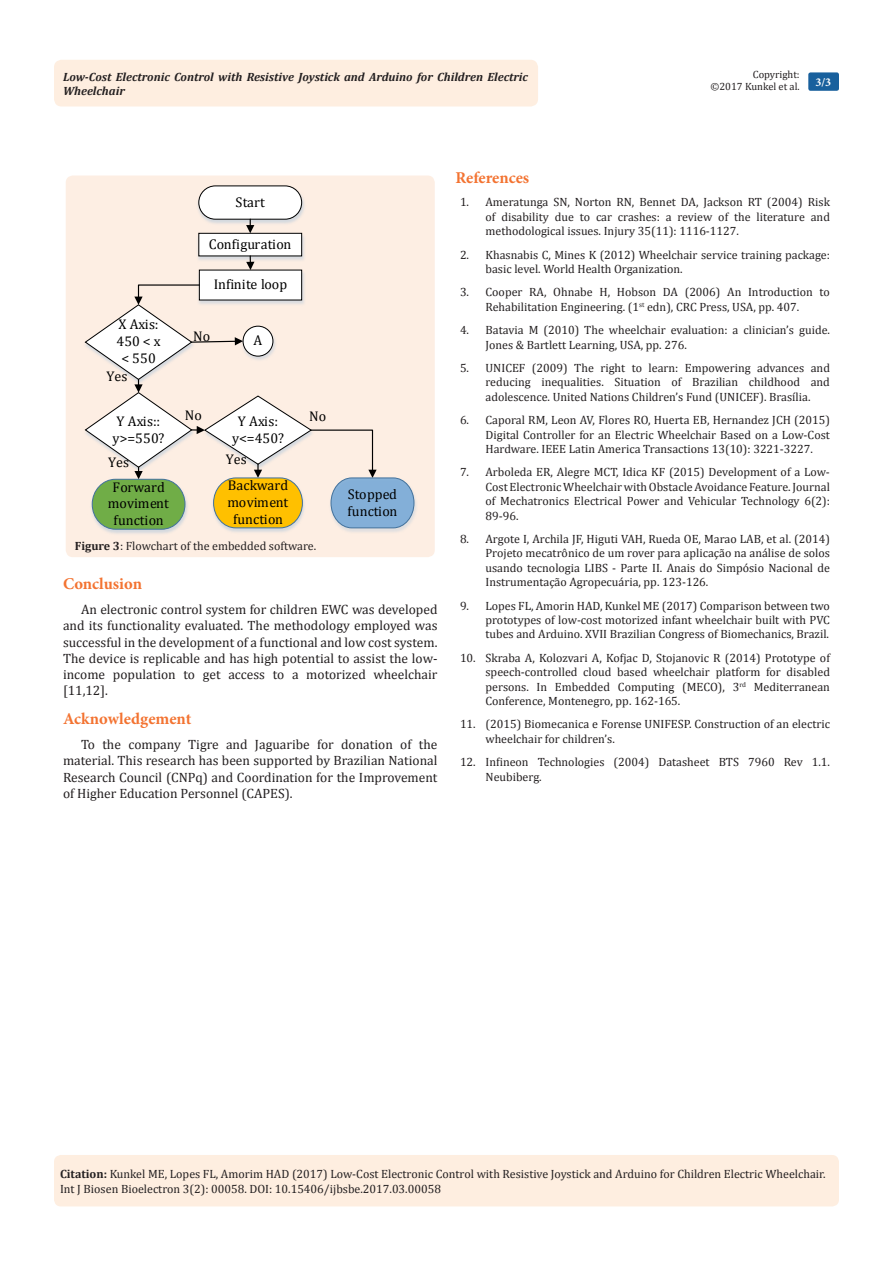
<style>
.page{position:relative;width:893px;height:1263px;background:#fff}
.page>*{position:absolute;margin:0;border:0;box-sizing:border-box;transform-origin:0 0}
.List_Paragraph{font:700 16.5px "Minion Pro";color:#f37331}
.t1{font:14.1px/17px "Cambria";letter-spacing:.005em;color:#000;text-align:center}
.t2{font:13.5px/16.2px "Cambria";color:#231f20;text-align:justify}
.Citation{font:12px/14.4px "Cambria";color:#231f20;text-align:justify}
.t3{font:italic 700 12px/14.4px "Cambria";color:#231f20}
.t4{font:700 12px "Minion Pro";color:#fff}
.t5{font:10.5px/12.6px "Cambria";color:#231f20;text-align:right}
.s1{font-weight:700}
</style>
<div class="page">
<div style="left:54px;top:1155px;width:785px;height:51px;background:#feeee0;border-radius:7px"></div>
<div style="left:54px;top:60px;width:484px;height:46px;background:#feeee0;border-radius:8px"></div>
<div style="left:808px;top:72px;width:31px;height:19px;background:#18609d;border-radius:2px"></div>
<div style="left:66px;top:176px;width:369px;height:381px;background:#fdeee3;border-radius:7px"></div>
<img style="left:198px;top:187px;width:107px;height:39px">
<div style="left:199px;top:186px;width:103px;height:33px;background:#fff;border-radius:17px"></div>
<div style="left:198px;top:185px;width:104px;height:35px;border:1px solid #000;border-radius:17px"></div>
<svg style="left:246px;top:219px;width:8px;height:11px"></svg>
<img style="left:198px;top:230px;width:107px;height:33px">
<div style="left:199px;top:233px;width:103px;height:23px;background:#fff"></div>
<div style="left:198px;top:233px;width:104px;height:23px;border:1px solid #000"></div>
<svg style="left:246px;top:256px;width:8px;height:11px"></svg>
<img style="left:198px;top:267px;width:107px;height:17px">
<div style="left:199px;top:270px;width:103px;height:30px;background:#fff"></div>
<img style="left:103px;top:529px;width:73px;height:5px">
<svg style="left:84px;top:284px;width:331px;height:245px"></svg>
<img style="left:238px;top:323px;width:41px;height:42px">
<div style="left:243px;top:326px;width:30px;height:30px;background:#fff;border-radius:50%"></div>
<div style="left:243px;top:326px;width:30px;height:31px;border:1px solid #000;border-radius:50%"></div>
<p class="t5" style="left:710px;top:68px;width:91px">Copyright:<br>©2017 Kunkel et al.</p>
<p class="t3" style="left:63px;top:69px;width:466px">Low-Cost Electronic Control with Resistive Joystick and Arduino for Children Electric<br>Wheelchair</p>
<p class="t4" style="left:815px;top:74px;width:17px">3/3</p>
<p class="t1" style="left:118px;top:316px;width:42px">X Axis:</p>
<p class="t1" style="left:116px;top:333px;width:46px">450 &lt; x</p>
<p class="t1" style="left:121px;top:350px;width:36px">&lt; 550</p>
<p class="t1" style="left:106px;top:367px;width:22px">Yes</p>
<p class="t1" style="left:113px;top:412px;width:53px;text-align:left">Y Axis:: y&gt;=550?</p>
<p class="t1" style="left:108px;top:454px;width:22px">Yes</p>
<p class="t1" style="left:236px;top:193px;width:31px">Start</p>
<p class="t1" style="left:209px;top:235px;width:84px">Configuration</p>
<p class="t1" style="left:214px;top:276px;width:75px">Infinite loop</p>
<p class="t1" style="left:193px;top:327px;width:19px">No</p>
<p class="t1" style="left:254px;top:332px;width:10px">A</p>
<p class="t1" style="left:185px;top:406px;width:19px">No</p>
<p class="t1" style="left:232px;top:413px;width:53px">Y Axis: y&lt;=450?</p>
<p class="t1" style="left:226px;top:451px;width:22px">Yes</p>
<p class="t1" style="left:309px;top:407px;width:19px">No</p>
<p class="t1" style="left:108px;top:478px;width:62px">Forward moviment function</p>
<p class="t1" style="left:227px;top:477px;width:62px">Backward moviment function</p>
<p class="t1" style="left:347px;top:485px;width:51px;text-align:left">Stopped function</p>
<p class="Citation" style="left:75px;top:539px;width:243px"><span class="s1">Figure 3</span>: Flowchart of the embedded software.</p>
<p class="List_Paragraph" style="left:63px;top:572px;width:81px">Conclusion</p>
<p class="t2" style="left:63px;top:601px;width:376px;text-indent:18px">An electronic control system for children EWC was developed and its functionality evaluated. The methodology employed was successful in the development of a functional and low cost system.<br>The device is replicable and has high potential to assist the low&shy;income population to get access to a motorized wheelchair [11,12].</p>
<p class="List_Paragraph" style="left:63px;top:707px;width:130px">Acknowledgement</p>
<p class="t2" style="left:63px;top:736px;width:376px;text-indent:18px">To the company Tigre and Jaguaribe for donation of the material. This research has been supported by Brazilian National Research Council (CNPq) and Coordination for the Improvement of Higher Education Personnel (CAPES).</p>
<p class="List_Paragraph" style="left:455px;top:166px;width:75px">References</p>
<p class="Citation" style="left:485px;top:195px;width:346px;text-indent:-26px">1. Ameratunga SN, Norton RN, Bennet DA, Jackson RT (2004) Risk of disability due to car crashes: a review of the literature and methodological issues. Injury 35(11): 1116-1127.</p>
<p class="Citation" style="left:485px;top:247px;width:346px;text-indent:-26px">2. Khasnabis C, Mines K (2012) Wheelchair service training package: basic level. World Health Organization.</p>
<p class="Citation" style="left:460px;top:285px;width:371px;text-align:center">3. Cooper RA, Ohnabe H, Hobson DA (2006) An Introduction to<br>Rehabilitation Engineering. (1<sup>st</sup> edn), CRC Press, USA, pp. 407.</p>
<p class="Citation" style="left:485px;top:323px;width:346px;text-indent:-26px">4. Batavia M (2010) The wheelchair evaluation: a clinician’s guide.<br>Jones &amp; Bartlett Learning, USA, pp. 276.</p>
<p class="Citation" style="left:485px;top:361px;width:346px;text-indent:-26px">5. UNICEF (2009) The right to learn: Empowering advances and reducing inequalities. Situation of Brazilian childhood and adolescence. United Nations Children’s Fund (UNICEF). Brasília.</p>
<p class="Citation" style="left:485px;top:413px;width:346px;text-indent:-26px">6. Caporal RM, Leon AV, Flores RO, Huerta EB, Hernandez JCH (2015)<br>Digital Controller for an Electric Wheelchair Based on a Low-Cost Hardware. IEEE Latin America Transactions 13(10): 3221-3227.</p>
<p class="Citation" style="left:485px;top:465px;width:346px;text-indent:-26px">7. Arboleda ER, Alegre MCT, Idica KF (2015) Development of a Low-Cost Electronic Wheelchair with Obstacle Avoidance Feature.Journal of Mechatronics Electrical Power and Vehicular Technology 6(2):<br>89-96.</p>
<p class="Citation" style="left:485px;top:532px;width:346px;text-indent:-26px">8. Argote I, Archila JF, Higuti VAH, Rueda OE, Marao LAB, et al. (2014)<br>Projeto mecatrônico de um rover para aplicação na análise de solos usando tecnologia LIBS - Parte II. Anais do Simpósio Nacional de Instrumentação Agropecuária, pp. 123-126.</p>
<p class="Citation" style="left:485px;top:598px;width:346px;text-indent:-26px">9. Lopes FL, Amorin HAD, Kunkel ME (2017) Comparison between two prototypes of low-cost motorized infant wheelchair built with PVC tubes and Arduino. XVII Brazilian Congress of Biomechanics, Brazil.</p>
<p class="Citation" style="left:485px;top:650px;width:346px;text-indent:-26px">10. Skraba A, Kolozvari A, Kofjac D, Stojanovic R (2014) Prototype of speech-controlled cloud based wheelchair platform for disabled persons. In Embedded Computing (MECO), 3<sup>rd</sup> Mediterranean Conference, Montenegro, pp. 162-165.</p>
<p class="Citation" style="left:485px;top:717px;width:346px;text-indent:-26px">11. (2015) Biomecanica e Forense UNIFESP. Construction of an electric wheelchair for children’s.</p>
<p class="Citation" style="left:485px;top:755px;width:346px;text-indent:-26px">12. Infineon Technologies (2004) Datasheet BTS 7960 Rev 1.1.<br>Neubiberg.</p>
<p class="Citation" style="left:60px;top:1167px;width:767px"><span class="s1">Citation:</span> Kunkel ME, Lopes FL, Amorim HAD (2017) Low-Cost Electronic Control with Resistive Joystick and Arduino for Children Electric Wheelchair.<br>Int J Biosen Bioelectron 3(2): 00058. DOI: 10.15406/ijbsbe.2017.03.00058</p>
</div>
